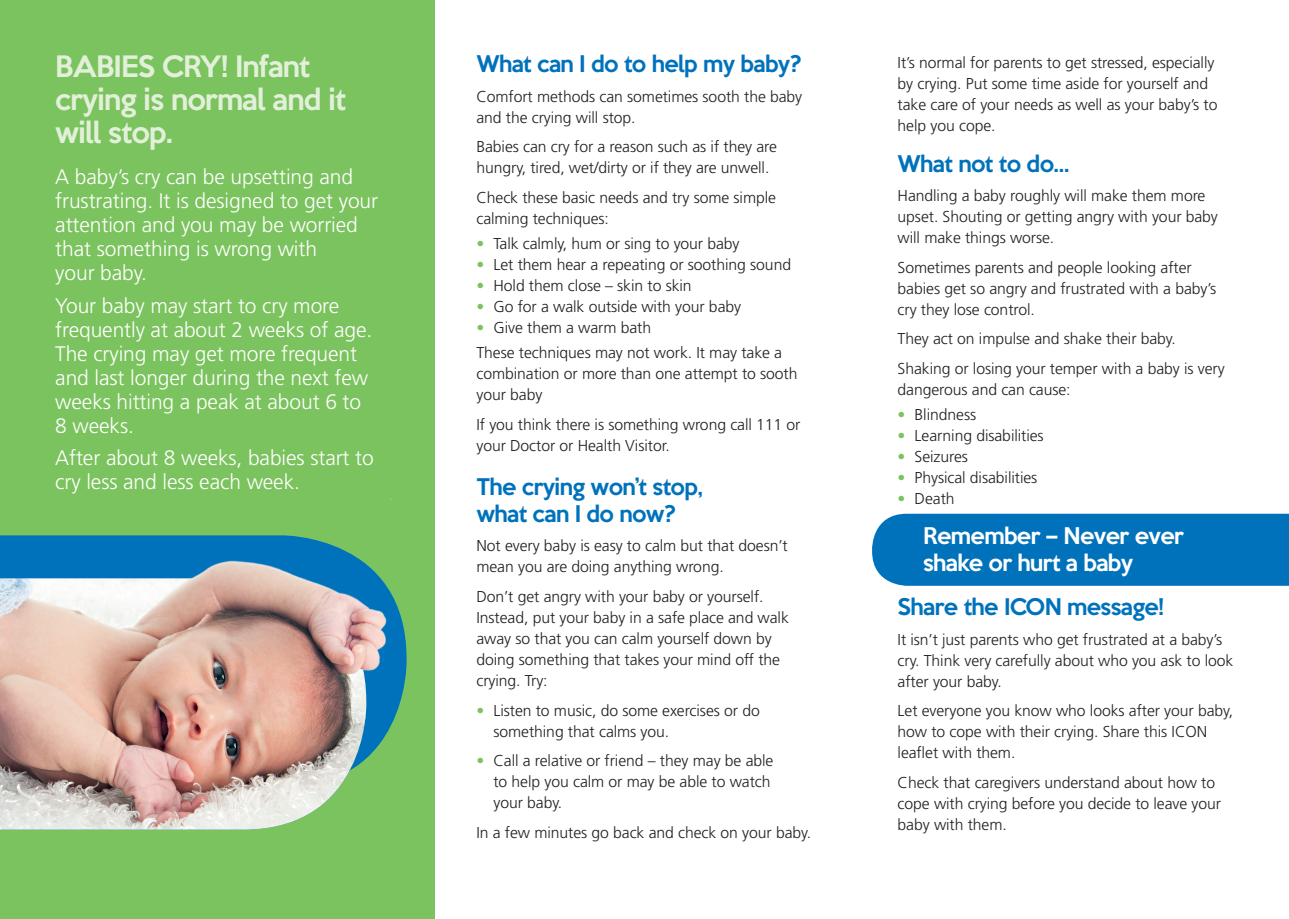
<style>
.page{position:relative;width:1289px;height:919px;background:#fff}
.page>*{position:absolute;margin:0;border:0;box-sizing:border-box;transform-origin:0 0}
.t1{font:500 27px/33px "Keep Calm";letter-spacing:-.03em;color:#e2f0da}
.t2{font:300 21px/24px "Frutiger";letter-spacing:-.005em;color:#fff}
.t3{font:500 21px/27px "Keep Calm";letter-spacing:-.03em;color:#0072bc}
.t4{font:500 21px/27px "Keep Calm";letter-spacing:-.03em;color:#fff}
.t5{font:300 15.75px/21px "Frutiger";letter-spacing:-.005em;color:#231f20}
.s1{color:#7bc35e}
</style>
<div class="page">
<div style="left:872px;top:513px;width:416px;height:72px;background:#0072bc"></div>
<div style="left:0;top:0;width:434px;height:918px;background:#7bc35e"></div>
<div style="left:0;top:535px;width:67px;height:43px;background:#0072bc"></div>
<img style="left:0;top:578px;width:322px;height:251px">
<img style="left:67px;top:498px;width:340px;height:307px">
<h1 class="t1" style="left:55px;top:47px;width:292px">BABIES CRY! Infant crying is normal and it will stop.</h1>
<h2 class="t2" style="left:55px;top:165px;width:324px">A baby’s cry can be upsetting and frustrating. It is designed to get your attention and you may be worried that something is wrong with<br>your baby.</h2>
<h2 class="t2" style="left:55px;top:293px;width:318px">Your baby may start to cry more frequently at about 2 weeks of age.<br>The crying may get more frequent and last longer during the next few weeks hitting a peak at about 6 to<br>8 weeks.</h2>
<h2 class="t2" style="left:55px;top:446px;width:320px">After about 8 weeks, babies start to cry less and less each week.</h2>
<h2 class="t3" style="left:476px;top:49px;width:326px">What can I do to help my baby?</h2>
<p class="t5" style="left:476px;top:86px;width:327px">Comfort methods can sometimes sooth the baby and the crying will stop.</p>
<p class="t5" style="left:476px;top:136px;width:302px">Babies can cry for a reason such as if they are hungry, tired, wet/dirty or if they are unwell.</p>
<p class="t5" style="left:476px;top:187px;width:301px">Check these basic needs and try some simple calming techniques:</p>
<p class="t5" style="left:476px;top:233px;width:265px"><span class="s1">•</span> Talk calmly, hum or sing to your baby</p>
<p class="t5" style="left:476px;top:254px;width:316px"><span class="s1">•</span> Let them hear a repeating or soothing sound</p>
<p class="t5" style="left:476px;top:275px;width:217px"><span class="s1">•</span> Hold them close – skin to skin</p>
<p class="t5" style="left:476px;top:296px;width:266px"><span class="s1">•</span> Go for a walk outside with your baby</p>
<p class="t5" style="left:476px;top:315px;width:307px;line-height:25.2px"><span class="s1">•</span> Give them a warm bath<br>These techniques may not work. It may take a</p>
<p class="t5" style="left:476px;top:363px;width:322px">combination or more than one attempt to sooth your baby</p>
<p class="t5" style="left:476px;top:414px;width:325px">If you think there is something wrong call 111 or your Doctor or Health Visitor.</p>
<h2 class="t3" style="left:476px;top:471px;width:228px">The crying won’t stop, what can I do now?</h2>
<p class="t5" style="left:476px;top:535px;width:313px">Not every baby is easy to calm but that doesn’t mean you are doing anything wrong.</p>
<p class="t5" style="left:476px;top:586px;width:314px">Don’t get angry with your baby or yourself.<br>Instead, put your baby in a safe place and walk away so that you can calm yourself down by doing something that takes your mind off the crying. Try:</p>
<p class="t5" style="left:493px;top:699px;width:268px;text-indent:-17px"><span class="s1">•</span> Listen to music, do some exercises or do something that calms you.</p>
<p class="t5" style="left:493px;top:750px;width:281px;text-indent:-17px"><span class="s1">•</span> Call a relative or friend – they may be able to help you calm or may be able to watch your baby.</p>
<p class="t5" style="left:476px;top:821px;width:336px">In a few minutes go back and check on your baby.</p>
<p class="t5" style="left:897px;top:52px;width:321px">It’s normal for parents to get stressed, especially by crying. Put some time aside for yourself and take care of your needs as well as your baby’s to help you cope.</p>
<h2 class="t3" style="left:897px;top:148px;width:173px">What not to do…</h2>
<p class="t5" style="left:897px;top:185px;width:322px">Handling a baby roughly will make them more upset. Shouting or getting angry with your baby will make things worse.</p>
<p class="t5" style="left:897px;top:257px;width:320px">Sometimes parents and people looking after babies get so angry and frustrated with a baby’s cry they lose control.</p>
<p class="t5" style="left:897px;top:324px;width:329px;line-height:29.5px">They act on impulse and shake their baby.<br>Shaking or losing your temper with a baby is very</p>
<p class="t5" style="left:897px;top:379px;width:174px">dangerous and can cause:</p>
<p class="t5" style="left:897px;top:404px;width:80px"><span class="s1">•</span> Blindness</p>
<p class="t5" style="left:897px;top:425px;width:148px"><span class="s1">•</span> Learning disabilities</p>
<p class="t5" style="left:897px;top:446px;width:72px"><span class="s1">•</span> Seizures</p>
<p class="t5" style="left:897px;top:467px;width:141px"><span class="s1">•</span> Physical disabilities</p>
<p class="t5" style="left:897px;top:488px;width:58px"><span class="s1">•</span> Death</p>
<h2 class="t4" style="left:923px;top:520px;width:262px">Remember – Never ever shake or hurt a baby</h2>
<h2 class="t3" style="left:897px;top:591px;width:268px">Share the ICON message!</h2>
<p class="t5" style="left:897px;top:628px;width:337px">It isn’t just parents who get frustrated at a baby’s cry. Think very carefully about who you ask to look after your baby.</p>
<p class="t5" style="left:897px;top:700px;width:337px">Let everyone you know who looks after your baby, how to cope with their crying. Share this ICON leaflet with them.</p>
<p class="t5" style="left:897px;top:771px;width:325px">Check that caregivers understand about how to cope with crying before you decide to leave your baby with them.</p>
</div>
